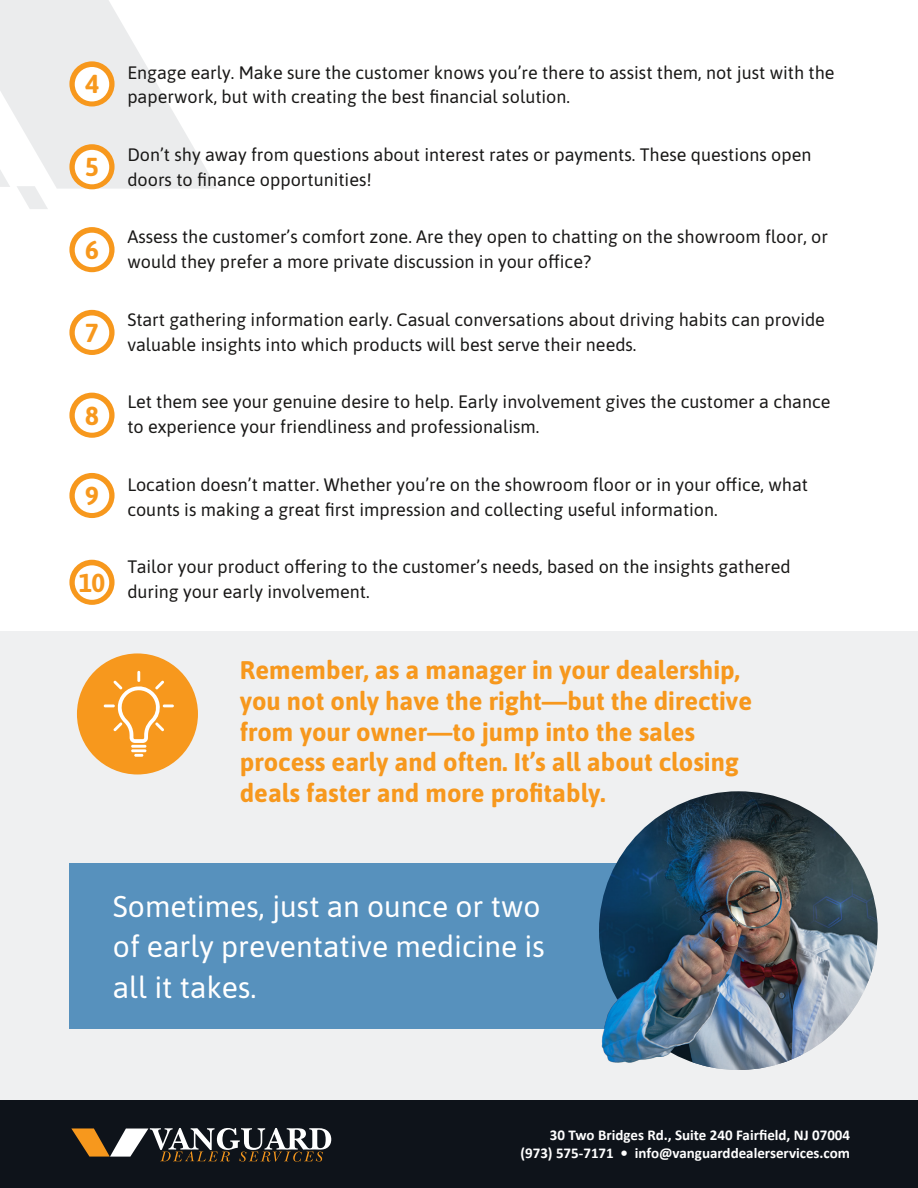
<style>
.page{position:relative;width:918px;height:1188px;background:#fff}
.page>*{position:absolute;margin:0;border:0;box-sizing:border-box;transform-origin:0 0}
.t1{font:30px/40.5px "Asap";color:#fff}
.t2{font:700 25.95px "Asap";color:#f7981d}
.t3{font:700 25.5px/30.6px "Asap";color:#f7981d}
.t4{font:18px/24.8px "Asap";color:#191817}
.t5{font:700 15px/18px "Calibri";color:#fff;text-align:right}
</style>
<div class="page">
<div style="left:0;top:631px;width:918px;height:474px;background:#eff0f1"></div>
<svg style="left:0;top:0;width:217px;height:209px"></svg>
<div style="left:69px;top:863px;width:663px;height:166px;background:#5791bd"></div>
<img style="left:599px;top:792px;width:279px;height:278px">
<div style="left:0;top:1100px;width:918px;height:88px;background:#0e131a"></div>
<svg style="left:71px;top:1128px;width:260px;height:34px"></svg>
<svg style="left:69px;top:61px;width:46px;height:45px"></svg>
<div style="left:75px;top:67px;width:34px;height:34px;background:#fff;border-radius:50%"></div>
<svg style="left:69px;top:144px;width:46px;height:45px"></svg>
<div style="left:75px;top:150px;width:34px;height:34px;background:#fff;border-radius:50%"></div>
<svg style="left:69px;top:227px;width:46px;height:45px"></svg>
<div style="left:75px;top:233px;width:34px;height:34px;background:#fff;border-radius:50%"></div>
<svg style="left:69px;top:310px;width:46px;height:45px"></svg>
<div style="left:75px;top:315px;width:34px;height:35px;background:#fff;border-radius:50%"></div>
<svg style="left:69px;top:393px;width:46px;height:45px"></svg>
<div style="left:75px;top:398px;width:34px;height:35px;background:#fff;border-radius:50%"></div>
<svg style="left:69px;top:473px;width:46px;height:45px"></svg>
<div style="left:75px;top:479px;width:34px;height:34px;background:#fff;border-radius:50%"></div>
<svg style="left:69px;top:560px;width:46px;height:45px"></svg>
<div style="left:75px;top:565px;width:34px;height:35px;background:#fff;border-radius:50%"></div>
<div style="left:77px;top:653px;width:121px;height:121px;background:#f7981d;border-radius:50%"></div>
<svg style="left:104px;top:671px;width:70px;height:86px"></svg>
<h2 class="t2" style="left:85px;top:66px;width:15px">4</h2>
<h2 class="t2" style="left:85px;top:149px;width:15px">5</h2>
<h2 class="t2" style="left:85px;top:231px;width:15px">6</h2>
<h2 class="t2" style="left:85px;top:314px;width:15px">7</h2>
<h2 class="t2" style="left:85px;top:397px;width:15px">8</h2>
<h2 class="t2" style="left:85px;top:477px;width:15px">9</h2>
<h2 class="t2" style="left:79px;top:564px;width:28px">10</h2>
<p class="t4" style="left:127px;top:59px;width:709px">Engage early. Make sure the customer knows you’re there to assist them, not just with the paperwork, but with creating the best financial solution.</p>
<p class="t4" style="left:127px;top:141px;width:686px">Don’t shy away from questions about interest rates or payments. These questions open doors to finance opportunities!</p>
<p class="t4" style="left:127px;top:224px;width:702px">Assess the customer’s comfort zone. Are they open to chatting on the showroom floor, or would they prefer a more private discussion in your office?</p>
<p class="t4" style="left:127px;top:306px;width:699px">Start gathering information early. Casual conversations about driving habits can provide valuable insights into which products will best serve their needs.</p>
<p class="t4" style="left:127px;top:389px;width:705px">Let them see your genuine desire to help. Early involvement gives the customer a chance to experience your friendliness and professionalism.</p>
<p class="t4" style="left:127px;top:471px;width:682px">Location doesn’t matter. Whether you’re on the showroom floor or in your office, what counts is making a great first impression and collecting useful information.</p>
<p class="t4" style="left:127px;top:554px;width:665px">Tailor your product offering to the customer’s needs, based on the insights gathered during your early involvement.</p>
<h3 class="t3" style="left:240px;top:654px;width:514px">Remember, as a manager in your dealership, you not only have the right—but the directive from your owner—to jump into the sales process early and often. It’s all about closing deals faster and more profitably.</h3>
<h1 class="t1" style="left:113px;top:884px;width:433px">Sometimes, just an ounce or two of early preventative medicine is all it takes.</h1>
<p class="t5" style="left:520px;top:1126px;width:331px">30 Two Bridges Rd., Suite 240 Fairfield, NJ 07004 (973) 575-7171 • info@vanguarddealerservices.com</p>
</div>
